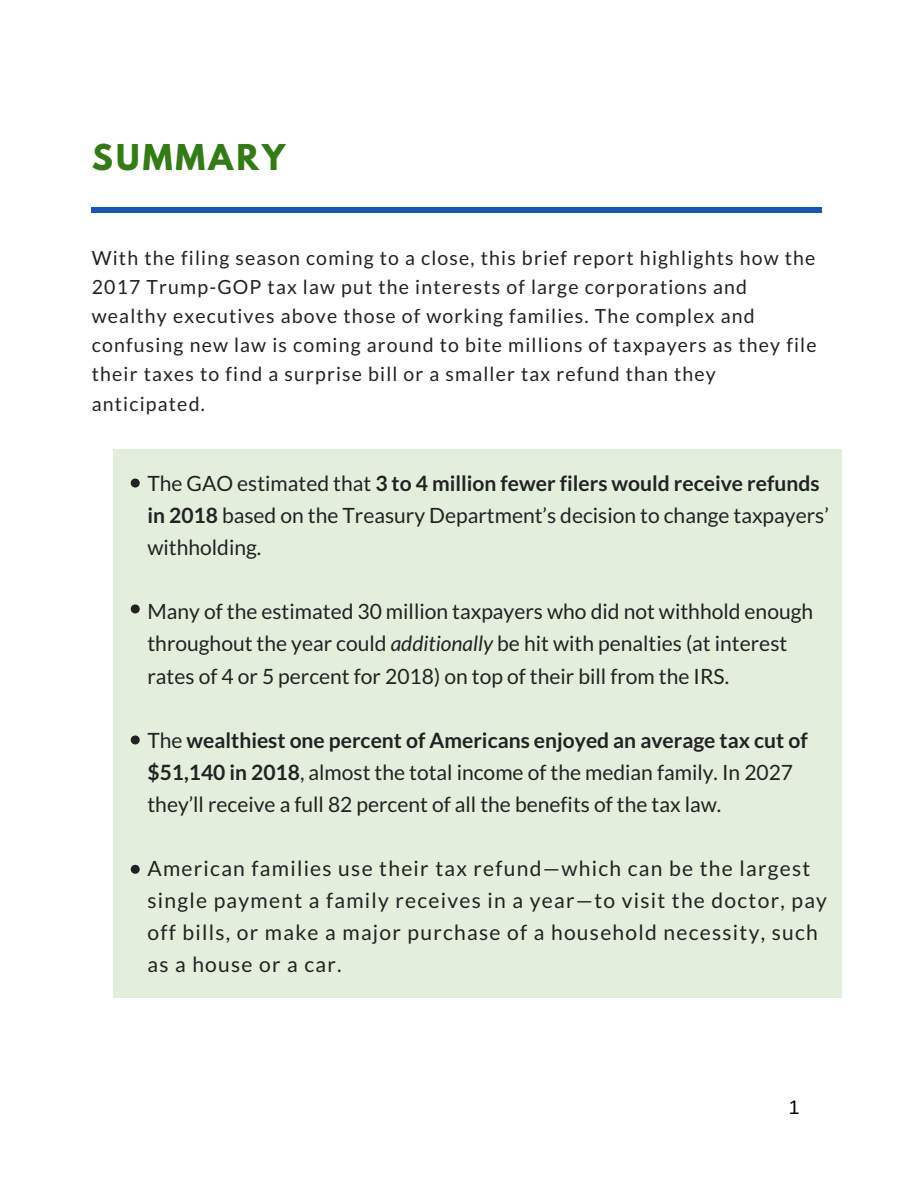
<style>
.page{position:relative;width:918px;height:1188px;background:#fff}
.page>*{position:absolute;margin:0;border:0;box-sizing:border-box;transform-origin:0 0}
.t1{font:700 31.5px "League Spartan";letter-spacing:.1em;color:#337b14}
.t2{font:21px/32.1px "Lato";color:#222}
.t3{font:21px/32.1px "Lato";letter-spacing:.06em;color:#222}
.t4{font:19.5px/29.1px "Lato";letter-spacing:.06em;color:#222}
.t5{font:19.5px "Arimo";color:#000}
.s1{font-weight:700}
.s2{font-style:italic}
</style>
<div class="page">
<div style="left:92px;top:207px;width:730px;height:6px;background:#1656b6"></div>
<div style="left:113px;top:449px;width:729px;height:549px;background:#e3eedd"></div>
<svg style="left:131px;top:479px;width:9px;height:9px"></svg>
<svg style="left:131px;top:604px;width:9px;height:9px"></svg>
<svg style="left:131px;top:735px;width:9px;height:9px"></svg>
<svg style="left:131px;top:865px;width:9px;height:9px"></svg>
<h1 class="t1" style="left:92px;top:141px;width:195px">SUMMARY</h1>
<p class="t4" style="left:92px;top:243px;width:726px">With the filing season coming to a close, this brief report highlights how the 2017 Trump-GOP tax law put the interests of large corporations and wealthy executives above those of working families. The complex and confusing new law is coming around to bite millions of taxpayers as they file their taxes to find a surprise bill or a smaller tax refund than they anticipated.</p>
<p class="t2" style="left:147px;top:467px;width:683px">The GAO estimated that <span class="s1">3 to 4 million fewer filers would receive refunds in 2018</span> based on the Treasury Department’s decision to change taxpayers’ withholding.</p>
<p class="t2" style="left:147px;top:595px;width:667px">Many of the estimated 30 million taxpayers who did not withhold enough throughout the year could <span class="s2">additionally</span> be hit with penalties (at interest rates of 4 or 5 percent for 2018) on top of their bill from the IRS.</p>
<p class="t2" style="left:147px;top:724px;width:662px">The <span class="s1">wealthiest one percent of Americans enjoyed an average tax cut of $51,140 in 2018</span>, almost the total income of the median family. In 2027 they’ll receive a full 82 percent of all the benefits of the tax law.</p>
<p class="t3" style="left:147px;top:852px;width:681px">American families use their tax refund—which can be the largest single payment a family receives in a year—to visit the doctor, pay off bills, or make a major purchase of a household necessity, such as a house or a car.</p>
<p class="t5" style="left:789px;top:1097px;width:12px">1</p>
</div>
